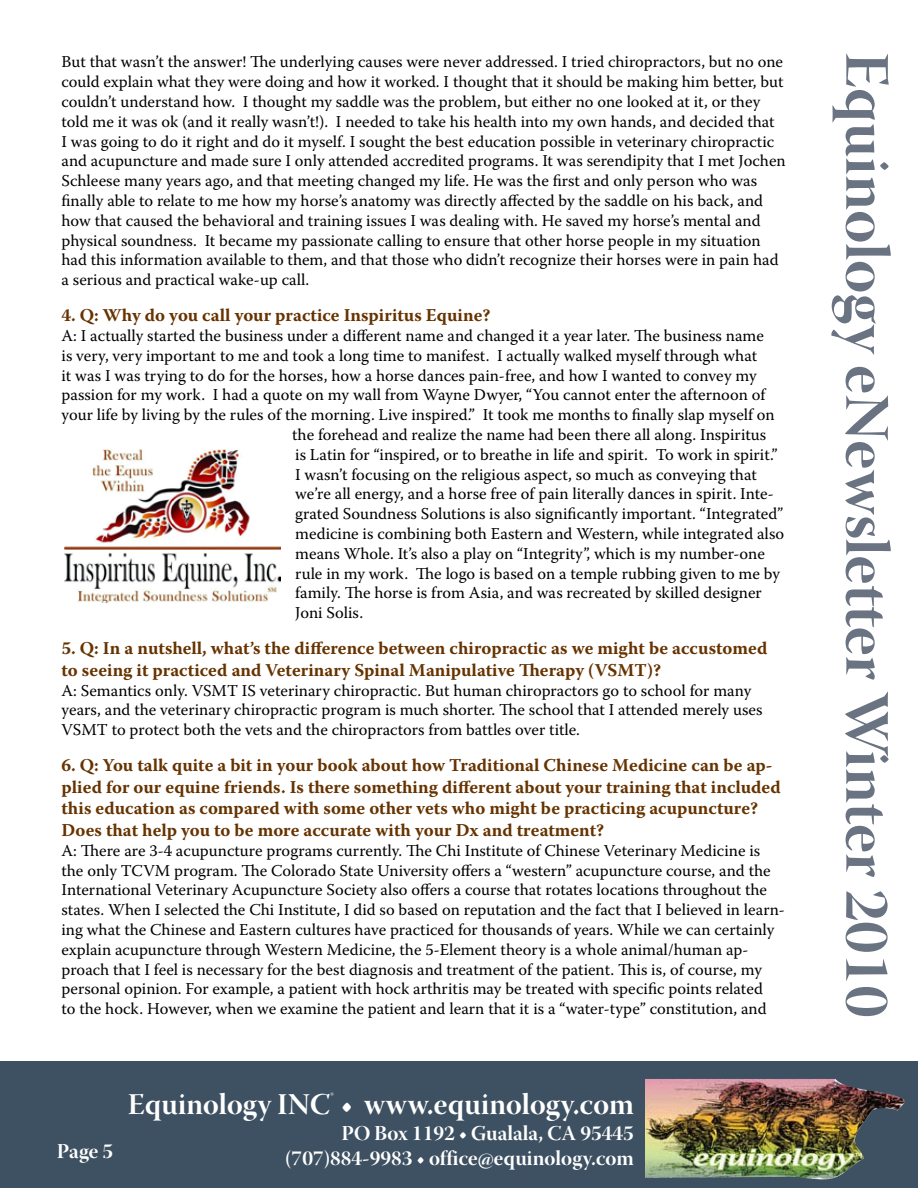
<style>
.page{position:relative;width:918px;height:1188px;background:#fff}
.page>*{position:absolute;margin:0;border:0;box-sizing:border-box;transform-origin:0 0}
.t1{font:63px "Warnock Pro Bold Disp";color:#697382}
.t2{font:30px "Warnock Pro Bold Disp";letter-spacing:.005em;color:#fff}
.t3{font:21px "Warnock Pro Bold Disp";color:#fff}
.t4{font:700 18px/21.6px "Warnock Pro";color:#630}
.t5{font:16.5px/19.8px "Warnock Pro";color:#000}
</style>
<div class="page">
<div style="left:0;top:1061px;width:918px;height:127px;background:#3e5162"></div>
<img style="left:645px;top:1079px;width:259px;height:101px">
<img style="left:65px;top:450px;width:216px;height:153px">
<p class="t5" style="left:62px;top:52px;width:723px">But that wasn’t the answer! The underlying causes were never addressed. I tried chiropractors, but no one</p>
<h1 class="t1" style="left:905px;top:52px;width:967px;rotate:90deg">Equinology eNewsletter Winter 2010</h1>
<p class="t5" style="left:62px;top:72px;width:726px">could explain what they were doing and how it worked. I thought that it should be making him better, but couldn’t understand how. I thought my saddle was the problem, but either no one looked at it, or they told me it was ok (and it really wasn’t!). I needed to take his health into my own hands, and decided that<br>I was going to do it right and do it myself. I sought the best education possible in veterinary chiropractic and acupuncture and made sure I only attended accredited programs. It was serendipity that I met Jochen Schleese many years ago, and that meeting changed my life. He was the first and only person who was finally able to relate to me how my horse’s anatomy was directly affected by the saddle on his back, and how that caused the behavioral and training issues I was dealing with. He saved my horse’s mental and physical soundness. It became my passionate calling to ensure that other horse people in my situation had this information available to them, and that those who didn’t recognize their horses were in pain had a serious and practical wake-up call.</p>
<p class="t4" style="left:62px;top:304px;width:431px">4. Q: Why do you call your practice Inspiritus Equine?</p>
<p class="t5" style="left:62px;top:325px;width:704px">A: I actually started the business under a different name and changed it a year later. The business name</p>
<p class="t5" style="left:62px;top:345px;width:697px">is very, very important to me and took a long time to manifest. I actually walked myself through what</p>
<p class="t5" style="left:62px;top:365px;width:697px">it was I was trying to do for the horses, how a horse dances pain-free, and how I wanted to convey my</p>
<p class="t5" style="left:62px;top:385px;width:707px">passion for my work. I had a quote on my wall from Wayne Dwyer, “You cannot enter the afternoon of</p>
<p class="t5" style="left:62px;top:405px;width:715px">your life by living by the rules of the morning. Live inspired.” It took me months to finally slap myself on</p>
<p class="t5" style="left:292px;top:424px;width:476px">the forehead and realize the name had been there all along. Inspiritus</p>
<p class="t5" style="left:295px;top:444px;width:484px">is Latin for “inspired, or to breathe in life and spirit. To work in spirit.”</p>
<p class="t5" style="left:295px;top:464px;width:463px">I wasn’t focusing on the religious aspect, so much as conveying that</p>
<p class="t5" style="left:295px;top:484px;width:480px">we’re all energy, and a horse free of pain literally dances in spirit. Inte-</p>
<p class="t5" style="left:295px;top:504px;width:490px">grated Soundness Solutions is also significantly important. “Integrated”</p>
<p class="t5" style="left:295px;top:523px;width:491px">medicine is combining both Eastern and Western, while integrated also</p>
<p class="t5" style="left:295px;top:543px;width:471px">means Whole. It’s also a play on “Integrity”, which is my number-one</p>
<p class="t5" style="left:295px;top:563px;width:486px">rule in my work. The logo is based on a temple rubbing given to me by</p>
<p class="t5" style="left:295px;top:583px;width:468px">family. The horse is from Asia, and was recreated by skilled designer</p>
<p class="t5" style="left:295px;top:603px;width:69px">Joni Solis.</p>
<p class="t4" style="left:62px;top:637px;width:707px">5. Q: In a nutshell, what’s the difference between chiropractic as we might be accustomed to seeing it practiced and Veterinary Spinal Manipulative Therapy (VSMT)?</p>
<p class="t5" style="left:62px;top:680px;width:703px">A: Semantics only. VSMT IS veterinary chiropractic. But human chiropractors go to school for many years, and the veterinary chiropractic program is much shorter. The school that I attended merely uses<br>VSMT to protect both the vets and the chiropractors from battles over title.</p>
<p class="t4" style="left:62px;top:754px;width:721px">6. Q: You talk quite a bit in your book about how Traditional Chinese Medicine can be ap&shy;plied for our equine friends. Is there something different about your training that included this education as compared with some other vets who might be practicing acupuncture?<br>Does that help you to be more accurate with your Dx and treatment?</p>
<p class="t5" style="left:62px;top:840px;width:725px">A: There are 3-4 acupuncture programs currently. The Chi Institute of Chinese Veterinary Medicine is the only TCVM program. The Colorado State University offers a “western” acupuncture course, and the International Veterinary Acupuncture Society also offers a course that rotates locations throughout the states. When I selected the Chi Institute, I did so based on reputation and the fact that I believed in learn&shy;ing what the Chinese and Eastern cultures have practiced for thousands of years. While we can certainly explain acupuncture through Western Medicine, the 5-Element theory is a whole animal/human ap&shy;proach that I feel is necessary for the best diagnosis and treatment of the patient. This is, of course, my personal opinion. For example, a patient with hock arthritis may be treated with specific points related<br>to the hock. However, when we examine the patient and learn that it is a “water-type” constitution, and</p>
<h2 class="t2" style="left:128px;top:1086px;width:507px">Equinology INC<sup>®</sup> • www.equinology.com</h2>
<p class="t3" style="left:341px;top:1120px;width:294px">PO Box 1192 • Gualala, CA 95445</p>
<p class="t3" style="left:57px;top:1139px;width:58px">Page 5</p>
<p class="t3" style="left:285px;top:1145px;width:350px">(707)884-9983 • office@equinology.com</p>
</div>
